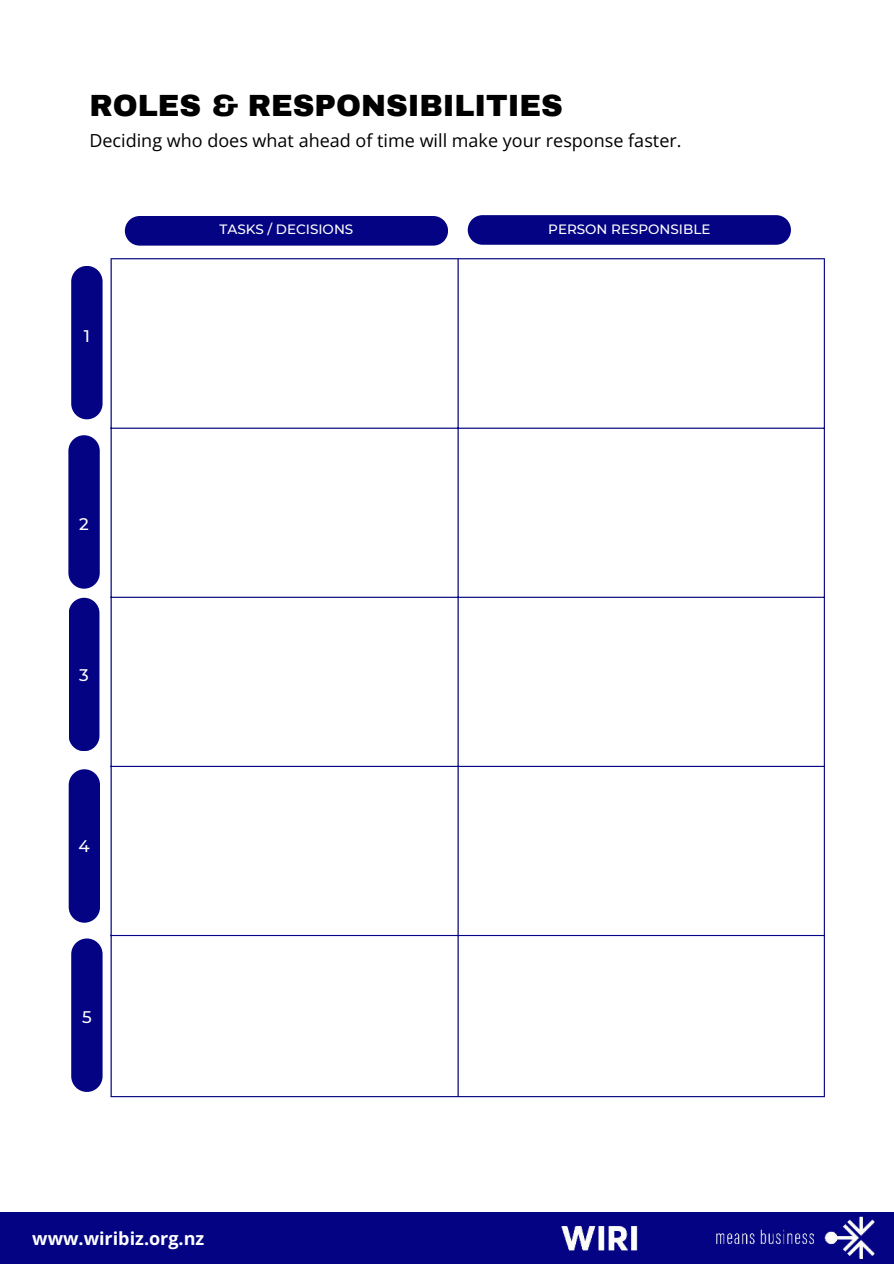
<style>
.page{position:relative;width:894px;height:1264px;background:#fff}
.page>*{position:absolute;margin:0;border:0;box-sizing:border-box;transform-origin:0 0}
.t1{font:900 30px "Archivo";color:#000}
.t2{font:18px "Open Sans";color:#000}
.t3{font:700 18px "Open Sans";color:#fff}
.t4{font:500 16.8px "Montserrat";color:#fff}
.t5{font:500 13.5px "Montserrat";color:#fff}
</style>
<div class="page">
<hr style="left:110px;top:259px;width:2px;height:837px;background:#030383">
<hr style="left:457px;top:259px;width:1px;height:837px;background:#030383">
<hr style="left:823px;top:259px;width:1px;height:837px;background:#030383">
<hr style="left:110px;top:258px;width:714px;height:1px;background:#030383">
<hr style="left:110px;top:427px;width:714px;height:2px;background:#030383">
<hr style="left:110px;top:596px;width:714px;height:2px;background:#030383">
<hr style="left:110px;top:765px;width:714px;height:2px;background:#030383">
<hr style="left:110px;top:934px;width:714px;height:2px;background:#030383">
<hr style="left:110px;top:1096px;width:714px;height:1px;background:#030383">
<div style="left:125px;top:216px;width:323px;height:30px;background:#030383"></div>
<svg style="left:467px;top:215px;width:323px;height:30px;background:#0b0b86"></svg>
<div style="left:71px;top:266px;width:31px;height:153px;background:#030383;border-radius:16px"></div>
<div style="left:69px;top:597px;width:30px;height:154px;background:#030383;border-radius:15px"></div>
<div style="left:68px;top:435px;width:32px;height:153px;background:#030383;border-radius:16px"></div>
<div style="left:69px;top:769px;width:31px;height:153px;background:#030383;border-radius:16px"></div>
<div style="left:71px;top:938px;width:31px;height:153px;background:#030383;border-radius:16px"></div>
<div style="left:0;top:1212px;width:893px;height:51px;background:#030383"></div>
<img style="left:561px;top:1216px;width:314px;height:42px">
<h1 class="t1" style="left:89px;top:87px;width:475px">ROLES &amp; RESPONSIBILITIES</h1>
<p class="t2" style="left:89px;top:128px;width:593px">Deciding who does what ahead of time will make your response faster.</p>
<p class="t4" style="left:84px;top:324px;width:8px">1</p>
<p class="t4" style="left:79px;top:512px;width:11px">2</p>
<p class="t4" style="left:79px;top:663px;width:11px">3</p>
<p class="t4" style="left:78px;top:834px;width:13px">4</p>
<p class="t4" style="left:82px;top:1005px;width:11px">5</p>
<p class="t5" style="left:219px;top:220px;width:135px">TASKS / DECISIONS</p>
<p class="t5" style="left:548px;top:220px;width:164px">PERSON RESPONSIBLE</p>
<p class="t3" style="left:32px;top:1225px;width:173px">www.wiribiz.org.nz</p>
</div>
